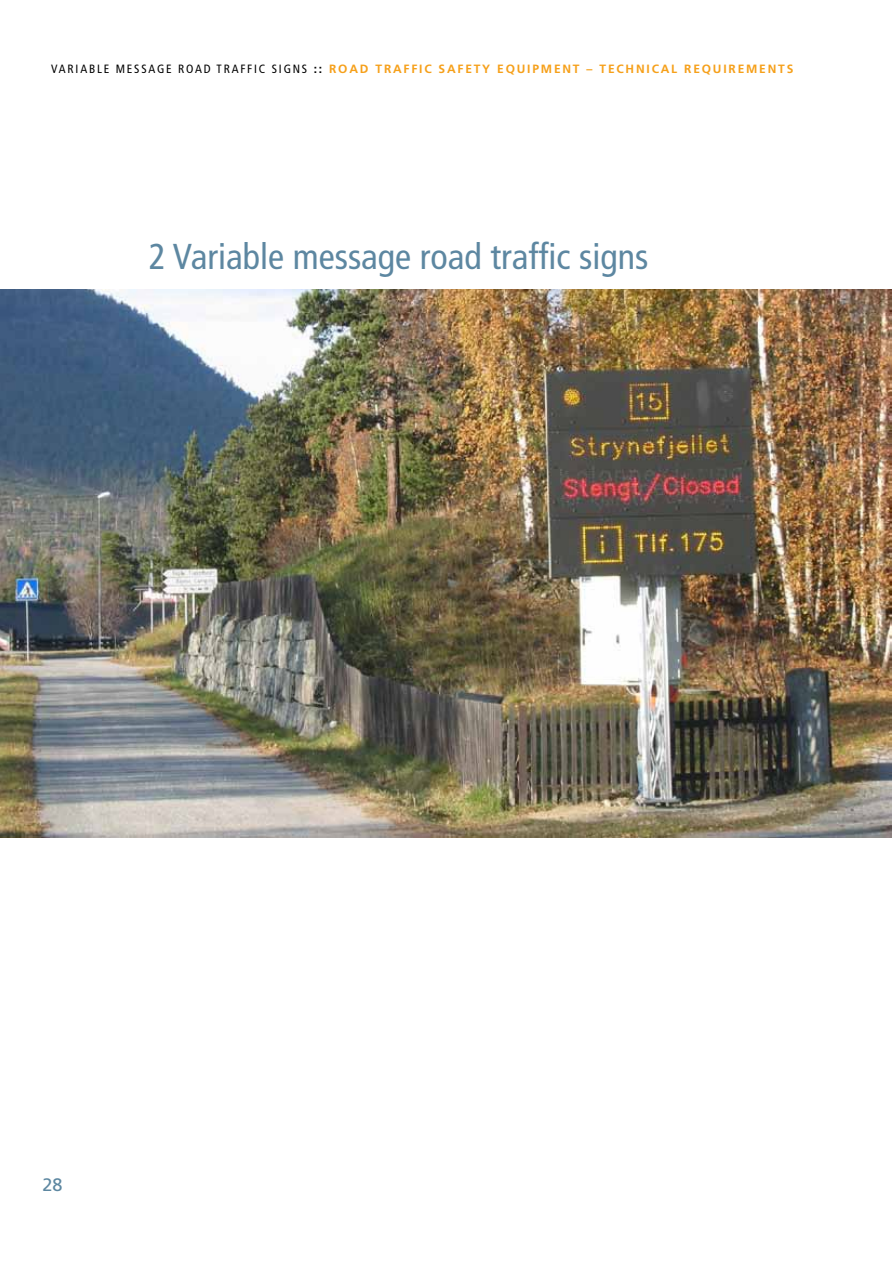
<style>
.page{position:relative;width:893px;height:1263px;background:#fff}
.page>*{position:absolute;margin:0;border:0;box-sizing:border-box;transform-origin:0 0}
.t1{font:condensed 36px "Frutiger";color:#5d87a1}
.t2{font:18px "Frutiger LT Std";color:#5d87a1}
.t3{font:700 12px "Frutiger";letter-spacing:.15em;color:#f6a01a}
.s1{font-weight:400;font-stretch:condensed;color:#000}
.s2{color:#000}
</style>
<div class="page">
<img style="left:0;top:289px;width:891px;height:548px">
<p class="t3" style="left:51px;top:62px;width:744px"><span class="s1">VARIABLE MESSAGE ROAD TRAFFIC SIGNS</span> <span class="s2">::</span> ROAD TRAFFIC SAFETY EQUIPMENT – TECHNICAL REQUIREMENTS</p>
<h1 class="t1" style="left:149px;top:236px;width:501px">2 Variable message road traffic signs</h1>
<h2 class="t2" style="left:43px;top:1174px;width:22px">28</h2>
</div>
